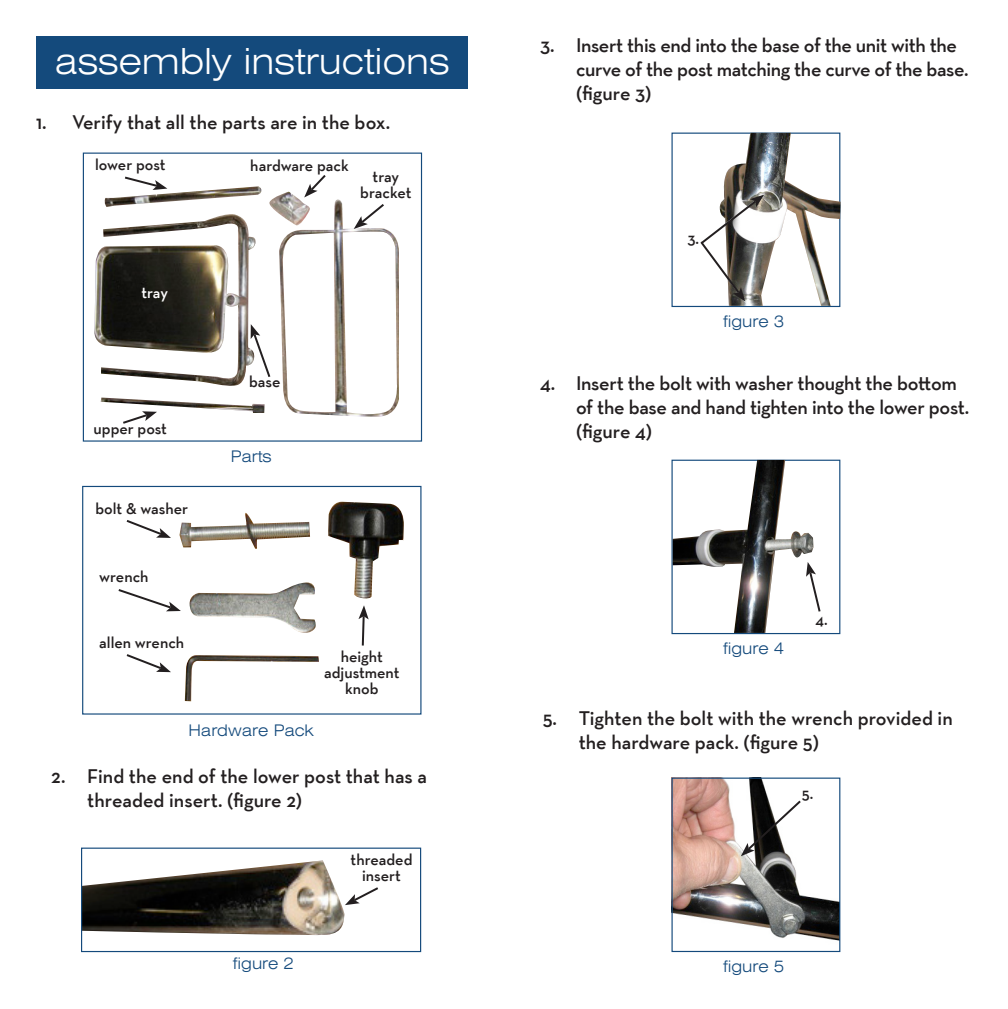
<style>
.page{position:relative;width:1008px;height:1009px;background:#fff}
.page>*{position:absolute;margin:0;border:0;box-sizing:border-box;transform-origin:0 0}
.t1{font:300 expanded 36px "Swiss 721 BT";color:#fff}
.t2{font:600 20px/24px "Neutraface Text TT";letter-spacing:-.015em;color:#231f20}
.t3{font:600 16px "Neutraface Text TT";color:#231f20}
.t4{font:300 expanded 16px "Swiss 721 BT";color:#144a7c}
.t5{font:600 16px "Neutraface Text TT";color:#fff}
</style>
<div class="page">
<div style="left:36px;top:36px;width:432px;height:52px;background:#144a7c"></div>
<img style="left:83px;top:860px;width:262px;height:75px">
<div style="left:81px;top:847px;width:340px;height:104px;border:1px solid #144a7c"></div>
<div style="left:82px;top:485px;width:340px;height:229px;border:1px solid #144a7c"></div>
<img style="left:179px;top:501px;width:225px;height:200px">
<svg style="left:118px;top:587px;width:63px;height:24px"></svg>
<svg style="left:126px;top:520px;width:44px;height:17px"></svg>
<svg style="left:126px;top:654px;width:45px;height:18px"></svg>
<svg style="left:358px;top:605px;width:11px;height:42px"></svg>
<img style="left:94px;top:186px;width:305px;height:231px">
<div style="left:83px;top:152px;width:339px;height:289px;border:1px solid #144a7c"></div>
<svg style="left:354px;top:202px;width:32px;height:27px"></svg>
<svg style="left:251px;top:324px;width:21px;height:55px"></svg>
<svg style="left:304px;top:175px;width:24px;height:22px"></svg>
<svg style="left:123px;top:176px;width:44px;height:14px"></svg>
<svg style="left:121px;top:411px;width:36px;height:13px"></svg>
<svg style="left:346px;top:887px;width:32px;height:17px"></svg>
<div style="left:672px;top:132px;width:168px;height:175px;border:1px solid #144a7c"></div>
<img style="left:720px;top:133px;width:121px;height:173px">
<svg style="left:700px;top:194px;width:64px;height:107px"></svg>
<img style="left:672px;top:779px;width:167px;height:174px">
<div style="left:672px;top:777px;width:168px;height:174px;border:1px solid #144a7c"></div>
<svg style="left:741px;top:798px;width:62px;height:57px"></svg>
<div style="left:672px;top:459px;width:168px;height:175px;border:1px solid #144a7c"></div>
<img style="left:673px;top:459px;width:140px;height:173px">
<svg style="left:806px;top:561px;width:15px;height:52px"></svg>
<p class="t1" style="left:55px;top:40px;width:396px">assembly instructions</p>
<p class="t2" style="left:36px;top:110px;width:356px">1. Verify that all the parts are in the box.</p>
<p class="t3" style="left:95px;top:155px;width:72px">lower post</p>
<p class="t3" style="left:250px;top:155px;width:100px">hardware pack</p>
<p class="t3" style="left:373px;top:166px;width:28px">tray</p>
<p class="t3" style="left:360px;top:182px;width:53px">bracket</p>
<p class="t5" style="left:142px;top:283px;width:28px">tray</p>
<p class="t3" style="left:94px;top:418px;width:75px">upper post</p>
<p class="t3" style="left:95px;top:498px;width:94px">bolt &amp; washer</p>
<p class="t3" style="left:99px;top:566px;width:51px">wrench</p>
<p class="t3" style="left:249px;top:371px;width:33px">base</p>
<p class="t4" style="left:231px;top:447px;width:42px">Parts</p>
<p class="t3" style="left:99px;top:632px;width:87px">allen wrench</p>
<p class="t3" style="left:341px;top:646px;width:44px">height</p>
<p class="t3" style="left:324px;top:662px;width:77px">adjustment</p>
<p class="t3" style="left:345px;top:678px;width:35px">knob</p>
<p class="t4" style="left:188px;top:720px;width:127px">Hardware Pack</p>
<p class="t2" style="left:87px;top:763px;width:341px;text-indent:-36px">2. Find the end of the lower post that has a threaded insert. (figure 2)</p>
<p class="t4" style="left:233px;top:953px;width:63px">figure 2</p>
<p class="t3" style="left:351px;top:849px;width:63px">threaded</p>
<p class="t3" style="left:362px;top:865px;width:40px">insert</p>
<p class="t2" style="left:576px;top:33px;width:394px;text-indent:-36px">3. Insert this end into the base of the unit with the curve of the post matching the curve of the base.</p>
<p class="t2" style="left:576px;top:81px;width:77px">(figure 3)</p>
<p class="t3" style="left:687px;top:229px;width:13px">3.</p>
<p class="t4" style="left:723px;top:312px;width:63px">figure 3</p>
<p class="t2" style="left:576px;top:371px;width:395px;text-indent:-36px">4. Insert the bolt with washer thought the bottom of the base and hand tighten into the lower post.</p>
<p class="t2" style="left:576px;top:419px;width:78px">(figure 4)</p>
<p class="t4" style="left:723px;top:639px;width:63px">figure 4</p>
<p class="t3" style="left:816px;top:609px;width:14px">4.</p>
<p class="t2" style="left:579px;top:705px;width:376px;text-indent:-36px">5. Tighten the bolt with the wrench provided in the hardware pack. (figure 5)</p>
<p class="t3" style="left:802px;top:782px;width:13px">5.</p>
<p class="t4" style="left:723px;top:956px;width:63px">figure 5</p>
</div>
